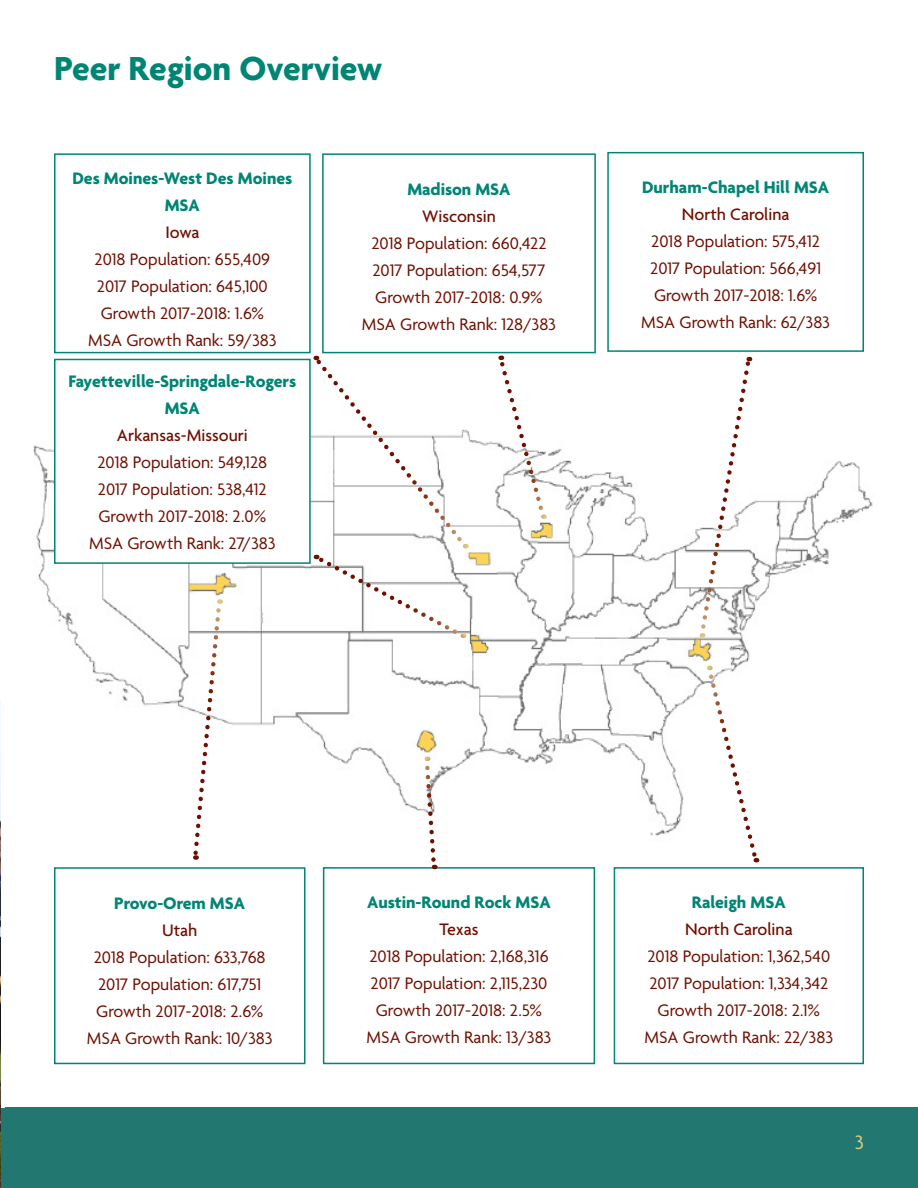
<style>
.page{position:relative;width:918px;height:1188px;background:#227770}
.page>*{position:absolute;margin:0;border:0;box-sizing:border-box;transform-origin:0 0}
.t1{font:700 36px "Agenda";color:#008575}
.t2{font:21px "Agenda";color:#dbd087}
.t3{font:18px "Agenda";color:#6f0f00}
.t4{font:700 18px/27px "Agenda";color:#008575;text-align:center}
.t5{font:500 18px "Agenda";color:#6f0f00}
</style>
<div class="page">
<div style="left:0;top:0;width:918px;height:1107px;background:#fff"></div>
<img style="left:0;top:701px;width:1px;height:487px">
<img style="left:34px;top:430px;width:839px;height:406px">
<div style="left:322px;top:153px;width:274px;height:200px;border:2px solid #008575"></div>
<div style="left:54px;top:153px;width:257px;height:200px;border:2px solid #008575"></div>
<div style="left:607px;top:152px;width:257px;height:200px;border:2px solid #008575"></div>
<div style="left:323px;top:867px;width:272px;height:197px;border:2px solid #008575"></div>
<div style="left:55px;top:359px;width:255px;height:204px;background:#fff"></div>
<div style="left:54px;top:359px;width:257px;height:205px;border:2px solid #008575"></div>
<div style="left:614px;top:867px;width:250px;height:197px;border:2px solid #008575"></div>
<svg style="left:496px;top:356px;width:50px;height:163px"></svg>
<svg style="left:698px;top:357px;width:55px;height:281px"></svg>
<svg style="left:706px;top:666px;width:54px;height:196px"></svg>
<svg style="left:312px;top:355px;width:154px;height:283px"></svg>
<svg style="left:423px;top:757px;width:15px;height:112px"></svg>
<div style="left:54px;top:867px;width:252px;height:197px;border:2px solid #008575"></div>
<svg style="left:191px;top:599px;width:32px;height:261px"></svg>
<p class="t1" style="left:54px;top:49px;width:330px">Peer Region Overview</p>
<p class="t4" style="left:72px;top:166px;width:222px">Des Moines-West Des Moines<br>MSA</p>
<p class="t5" style="left:165px;top:223px;width:35px">Iowa</p>
<p class="t3" style="left:95px;top:250px;width:177px">2018 Population: 655,409</p>
<p class="t3" style="left:97px;top:277px;width:172px">2017 Population: 645,100</p>
<p class="t3" style="left:101px;top:304px;width:165px">Growth 2017-2018: 1.6%</p>
<p class="t3" style="left:88px;top:331px;width:190px">MSA Growth Rank: 59/383</p>
<p class="t4" style="left:68px;top:369px;width:230px">Fayetteville-Springdale-Rogers<br>MSA</p>
<p class="t5" style="left:117px;top:426px;width:132px">Arkansas-Missouri</p>
<p class="t3" style="left:97px;top:453px;width:171px">2018 Population: 549,128</p>
<p class="t3" style="left:98px;top:480px;width:170px">2017 Population: 538,412</p>
<p class="t3" style="left:98px;top:507px;width:169px">Growth 2017-2018: 2.0%</p>
<p class="t3" style="left:89px;top:534px;width:188px">MSA Growth Rank: 27/383</p>
<p class="t4" style="left:407px;top:177px;width:105px">Madison MSA</p>
<p class="t5" style="left:422px;top:206px;width:75px">Wisconsin</p>
<p class="t3" style="left:371px;top:233px;width:177px">2018 Population: 660,422</p>
<p class="t3" style="left:372px;top:260px;width:175px">2017 Population: 654,577</p>
<p class="t3" style="left:375px;top:287px;width:169px">Growth 2017-2018: 0.9%</p>
<p class="t3" style="left:362px;top:314px;width:196px">MSA Growth Rank: 128/383</p>
<p class="t4" style="left:642px;top:175px;width:189px">Durham-Chapel Hill MSA</p>
<p class="t5" style="left:682px;top:205px;width:109px">North Carolina</p>
<p class="t3" style="left:651px;top:232px;width:170px">2018 Population: 575,412</p>
<p class="t3" style="left:650px;top:259px;width:172px">2017 Population: 566,491</p>
<p class="t3" style="left:654px;top:286px;width:165px">Growth 2017-2018: 1.6%</p>
<p class="t3" style="left:641px;top:313px;width:190px">MSA Growth Rank: 62/383</p>
<p class="t4" style="left:114px;top:890px;width:132px">Provo-Orem MSA</p>
<p class="t5" style="left:162px;top:920px;width:37px">Utah</p>
<p class="t3" style="left:94px;top:947px;width:173px">2018 Population: 633,768</p>
<p class="t3" style="left:98px;top:974px;width:165px">2017 Population: 617,751</p>
<p class="t3" style="left:96px;top:1001px;width:169px">Growth 2017-2018: 2.6%</p>
<p class="t3" style="left:87px;top:1028px;width:187px">MSA Growth Rank: 10/383</p>
<p class="t4" style="left:367px;top:890px;width:185px">Austin-Round Rock MSA</p>
<p class="t5" style="left:440px;top:920px;width:40px">Texas</p>
<p class="t3" style="left:369px;top:947px;width:181px">2018 Population: 2,168,316</p>
<p class="t3" style="left:371px;top:974px;width:178px">2017 Population: 2,115,230</p>
<p class="t3" style="left:376px;top:1001px;width:168px">Growth 2017-2018: 2.5%</p>
<p class="t3" style="left:367px;top:1028px;width:186px">MSA Growth Rank: 13/383</p>
<p class="t4" style="left:692px;top:890px;width:95px">Raleigh MSA</p>
<p class="t5" style="left:685px;top:920px;width:109px">North Carolina</p>
<p class="t3" style="left:647px;top:947px;width:184px">2018 Population: 1,362,540</p>
<p class="t3" style="left:649px;top:974px;width:180px">2017 Population: 1,334,342</p>
<p class="t3" style="left:657px;top:1001px;width:164px">Growth 2017-2018: 2.1%</p>
<p class="t3" style="left:645px;top:1028px;width:190px">MSA Growth Rank: 22/383</p>
<p class="t2" style="left:855px;top:1131px;width:11px">3</p>
</div>
